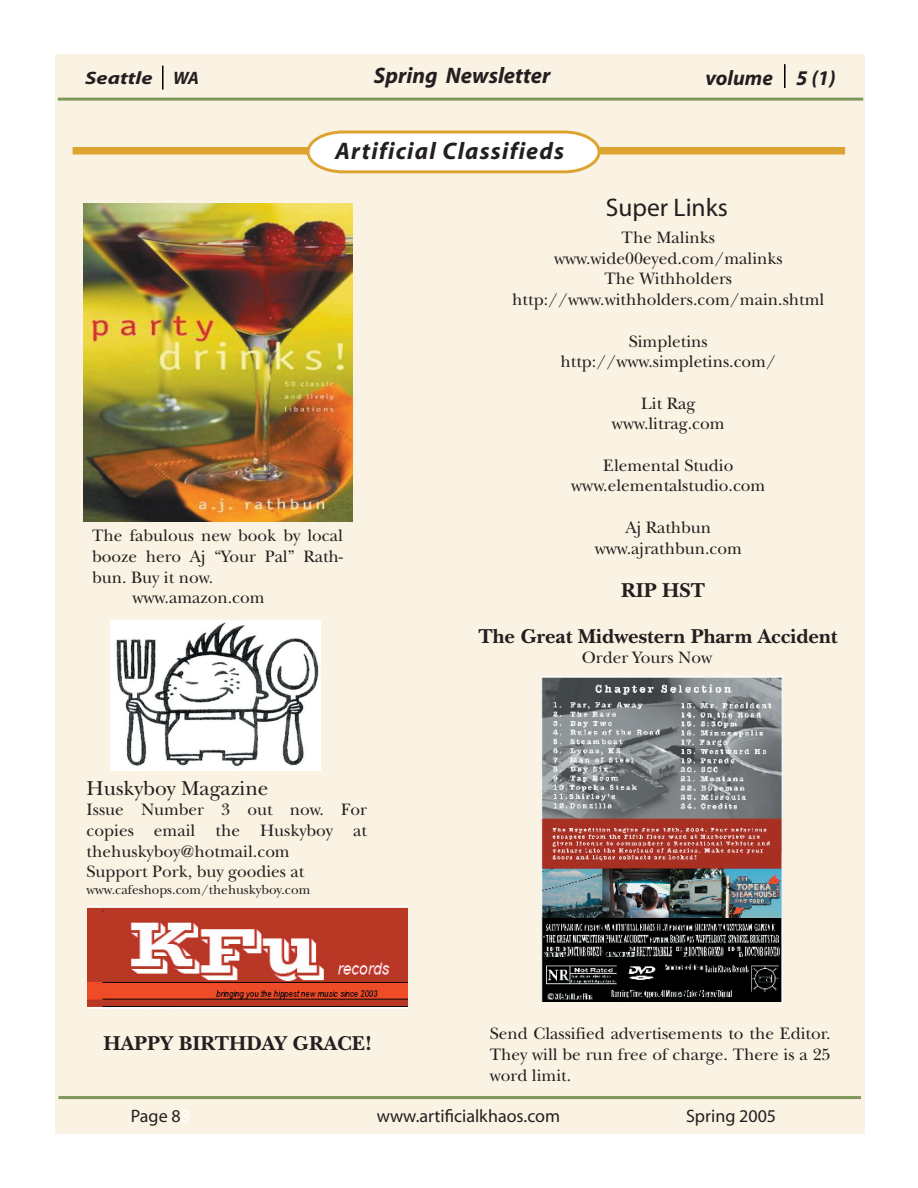
<style>
.page{position:relative;width:918px;height:1188px;background:#fff}
.page>*{position:absolute;margin:0;border:0;box-sizing:border-box;transform-origin:0 0}
.t1{font:25.5px "Myriad";color:#231f20}
.t2{font:italic 700 24px "Myriad";letter-spacing:.05em;color:#231f20}
.t3{font:italic 700 22.5px "Myriad";color:#231f20}
.t4{font:700 21px "New Baskerville";color:#231f20}
.t5{font:21px "New Baskerville";color:#231f20}
.t6{font:italic 700 21px "Myriad";color:#231f20}
.t7{font:18px "Myriad";color:#231f20}
.t8{font:italic 700 18px "Myriad";color:#231f20;scale:1.24 1}
.t9{font:17.25px/20.7px "New Baskerville";color:#231f20;text-align:center}
.t10{font:13.5px "New Baskerville";color:#231f20}
.s1{color:#fff}
</style>
<div class="page">
<div style="left:55px;top:54px;width:810px;height:1080px;background:#faf2e2"></div>
<div style="left:73px;top:147px;width:772px;height:7px;background:#dea432"></div>
<svg style="left:305px;top:130px;width:297px;height:44px;background:#f9f0de"></svg>
<hr style="left:58px;top:98px;width:805px;height:3px;background:#7d975d">
<hr style="left:784px;top:64px;width:2px;height:24px;background:#000">
<hr style="left:162px;top:66px;width:2px;height:24px;background:#000">
<hr style="left:58px;top:1096px;width:803px;height:3px;background:#7d975d">
<img style="left:87px;top:906px;width:320px;height:102px">
<img style="left:111px;top:620px;width:209px;height:150px">
<img style="left:84px;top:203px;width:268px;height:318px">
<img style="left:541px;top:677px;width:241px;height:324px">
<p class="t8" style="left:85px;top:69px;width:93px">Seattle WA</p>
<h3 class="t3" style="left:374px;top:64px;width:178px">Spring Newsletter</h3>
<p class="t6" style="left:705px;top:67px;width:132px">volume 5 (1)</p>
<h2 class="t2" style="left:335px;top:139px;width:231px">Artificial Classifieds</h2>
<p class="t9" style="left:92px;top:525px;width:252px">The fabulous new book by local</p>
<p class="t9" style="left:92px;top:546px;width:252px">booze hero Aj “Your Pal” Rath-</p>
<p class="t9" style="left:92px;top:567px;width:123px">bun. Buy it now.</p>
<p class="t9" style="left:133px;top:587px;width:134px">www.amazon.com</p>
<p class="t5" style="left:87px;top:776px;width:183px">Huskyboy Magazine</p>
<p class="t9" style="left:87px;top:800px;width:282px;text-align:left">Issue Number 3 out now. For copies email the Huskyboy at thehuskyboy@hotmail.com<br>Support Pork, buy goodies at</p>
<p class="t10" style="left:87px;top:881px;width:225px">www.cafeshops.com/thehuskyboy.com</p>
<p class="t4" style="left:104px;top:1031px;width:270px">HAPPY BIRTHDAY GRACE!</p>
<h1 class="t1" style="left:606px;top:195px;width:123px">Super Links</h1>
<p class="t9" style="left:512px;top:227px;width:314px">The Malinks www.wide00eyed.com/malinks<br>The Withholders http://www.withholders.com/main.shtml</p>
<p class="t9" style="left:561px;top:331px;width:217px">Simpletins http://www.simpletins.com/</p>
<p class="t9" style="left:612px;top:393px;width:114px">Lit Rag www.litrag.com</p>
<p class="t9" style="left:571px;top:455px;width:196px">Elemental Studio www.elementalstudio.com</p>
<p class="t9" style="left:595px;top:517px;width:149px">Aj Rathbun www.ajrathbun.com</p>
<p class="t4" style="left:621px;top:578px;width:86px">RIP HST</p>
<p class="t4" style="left:478px;top:624px;width:361px">The Great Midwestern Pharm Accident</p>
<p class="t9" style="left:582px;top:648px;width:132px">Order Yours Now</p>
<p class="t9" style="left:490px;top:1024px;width:342px;text-align:justify">Send Classified advertisements to the Editor.<br>They will be run free of charge. There is a 25 word limit.</p>
<p class="t7" style="left:131px;top:1107px;width:61px">Page 8<span class="s1">8</span></p>
<p class="t7" style="left:377px;top:1107px;width:185px">www.artificialkhaos.com</p>
<p class="t7" style="left:686px;top:1107px;width:92px">Spring 2005</p>
</div>
